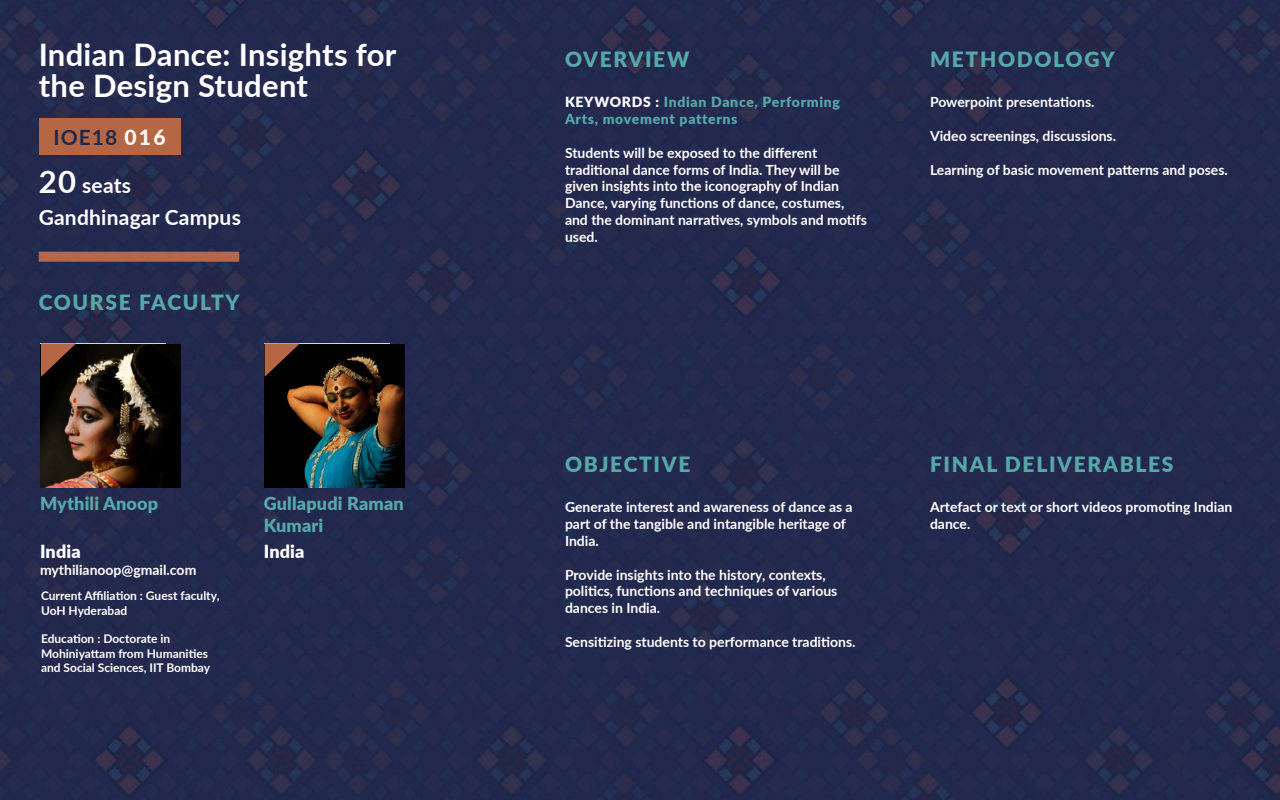
<style>
.page{position:relative;width:1280px;height:800px;background:#23284e}
.page>*{position:absolute;margin:0;border:0;box-sizing:border-box;transform-origin:0 0}
.t1{font:700 31px/31px "Lato";letter-spacing:.01em;color:#fff}
.t2{font:900 21px "Lato";letter-spacing:.08em;color:#57a8a8}
.t3{font:700 21px "Lato";letter-spacing:.01em;color:#fff}
.t4{font:700 21px "Lato";letter-spacing:.05em;color:#21294d}
.t5{font:900 18px "Lato";letter-spacing:.01em;color:#57a8a8}
.t6{font:900 18px "Lato";letter-spacing:.01em;color:#fff}
.t7{font:700 14px/16.8px "Lato";color:#fff}
.t8{font:900 14px/16.8px "Lato";letter-spacing:.05em;color:#57a8a8}
.t9{font:700 12px/14.4px "Lato";color:#fff}
.s1{color:#fff}
.s2{font-weight:800;color:#fff}
</style>
<div class="page">
<div style="left:39px;top:119px;width:141px;height:36px;background:#b56645"></div>
<div style="left:39px;top:252px;width:200px;height:10px;background:#b4674a"></div>
<img style="left:41px;top:344px;width:140px;height:143px">
<img style="left:265px;top:344px;width:140px;height:143px">
<svg style="left:41px;top:343px;width:35px;height:34px"></svg>
<svg style="left:265px;top:343px;width:35px;height:34px"></svg>
<p class="t1" style="left:39px;top:38px;width:359px">Indian Dance: Insights for the Design Student</p>
<p class="t2" style="left:565px;top:43px;width:126px">OVERVIEW</p>
<p class="t8" style="left:565px;top:93px;width:276px"><span class="s1">KEYWORDS :</span> Indian Dance, Performing<br>Arts, movement patterns</p>
<p class="t7" style="left:565px;top:144px;width:304px">Students will be exposed to the different traditional dance forms of India. They will be given insights into the iconography of Indian Dance, varying functions of dance, costumes, and the dominant narratives, symbols and motifs used.</p>
<p class="t4" style="left:53px;top:122px;width:114px">IOE18 <span class="s2">016</span></p>
<p class="t1" style="left:39px;top:165px;width:39px">20</p>
<p class="t3" style="left:82px;top:170px;width:50px">seats</p>
<p class="t3" style="left:39px;top:202px;width:204px">Gandhinagar Campus</p>
<p class="t2" style="left:39px;top:286px;width:203px">COURSE FACULTY</p>
<p class="t5" style="left:40px;top:490px;width:120px">Mythili Anoop</p>
<p class="t5" style="left:264px;top:490px;width:142px">Gullapudi Raman</p>
<p class="t5" style="left:264px;top:512px;width:61px">Kumari</p>
<p class="t6" style="left:40px;top:538px;width:42px">India</p>
<p class="t7" style="left:40px;top:561px;width:158px">mythilianoop@gmail.com</p>
<p class="t6" style="left:264px;top:538px;width:42px">India</p>
<p class="t9" style="left:41px;top:588px;width:180px">Current Affiliation : Guest faculty,<br>UoH Hyderabad</p>
<p class="t9" style="left:41px;top:631px;width:171px">Education : Doctorate in<br>Mohiniyattam from Humanities and Social Sciences, IIT Bombay</p>
<p class="t2" style="left:565px;top:448px;width:127px">OBJECTIVE</p>
<p class="t7" style="left:565px;top:498px;width:289px">Generate interest and awareness of dance as a part of the tangible and intangible heritage of<br>India.</p>
<p class="t7" style="left:565px;top:565px;width:274px">Provide insights into the history, contexts, politics, functions and techniques of various dances in India.</p>
<p class="t7" style="left:565px;top:633px;width:292px">Sensitizing students to performance traditions.</p>
<p class="t2" style="left:930px;top:43px;width:186px">METHODOLOGY</p>
<p class="t7" style="left:930px;top:93px;width:166px">Powerpoint presentations.</p>
<p class="t7" style="left:930px;top:127px;width:188px">Video screenings, discussions.</p>
<p class="t7" style="left:930px;top:161px;width:299px">Learning of basic movement patterns and poses.</p>
<p class="t2" style="left:930px;top:448px;width:245px">FINAL DELIVERABLES</p>
<p class="t7" style="left:930px;top:498px;width:304px">Artefact or text or short videos promoting Indian dance.</p>
</div>
